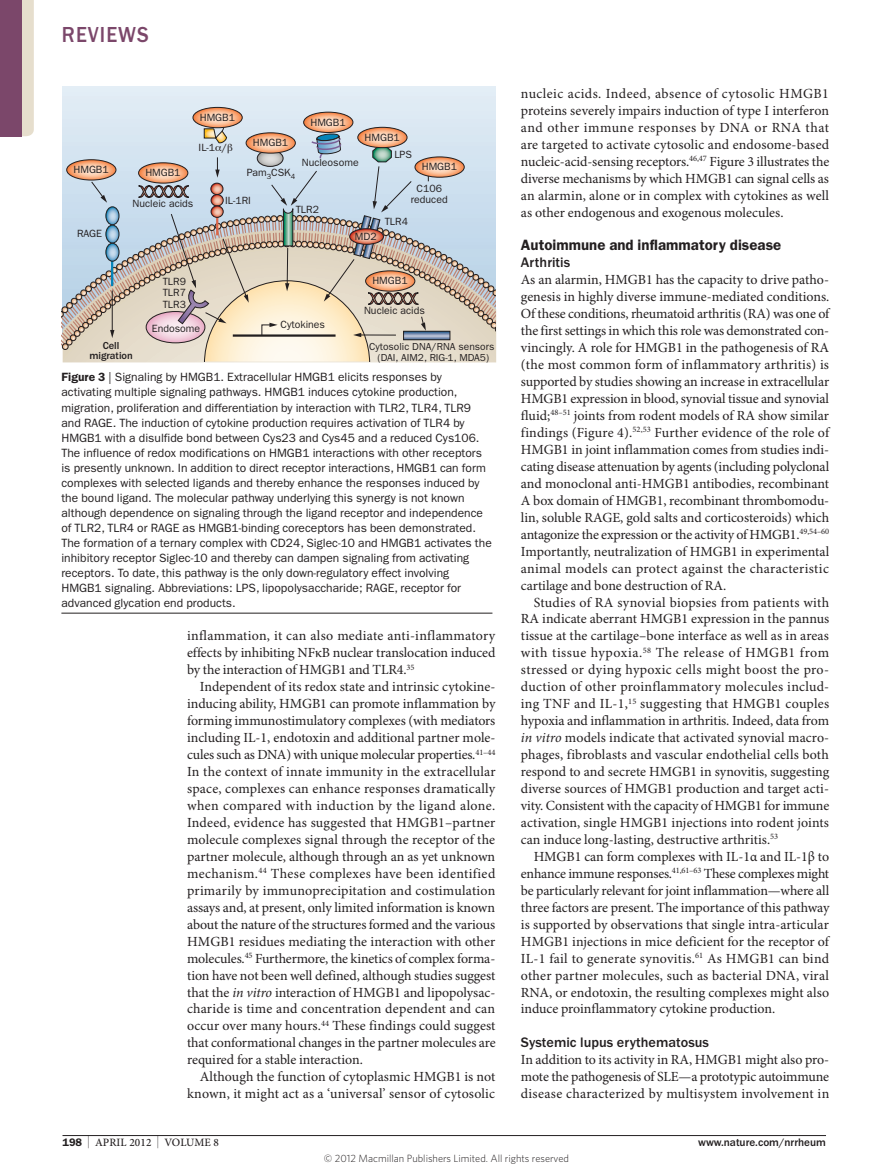
<style>
.page{position:relative;width:893px;height:1174px;background:#fff}
.page>*{position:absolute;margin:0;border:0;box-sizing:border-box;transform-origin:0 0}
.t1{font:500 22.5px "ITC Franklin Gothic Std";letter-spacing:.05em;color:#7b476a;scale:.9 1}
.Head_1{font:600 15px "ITC Franklin Gothic Std";color:#231f20}
.Head_2{font:500 14.25px "ITC Franklin Gothic Std";color:#231f20}
.Body_text{font:13.95px/17px "Minion Pro";letter-spacing:.005em;color:#231f20;text-align:justify}
.Body_first{font:13.95px/17px "Minion Pro";letter-spacing:.02em;color:#231f20;text-align:justify}
.Figure_caption{font:12px/15px "ITC Franklin Gothic Std";color:#231f20}
.t2{font:500 11.25px "ITC Franklin Gothic Std";color:#231f20}
.t3{font:500 11.25px "Minion Pro";letter-spacing:.01em;color:#231f20}
.t4{font:10.5px/11.7px "ITC Franklin Gothic Std";color:#231f20;text-align:center}
.t5{font:300 10.5px "Whitney";color:#231f20}
.t6{font:500 10.5px/10.5px "ITC Franklin Gothic Std";color:#231f20;text-align:center}
.t7{font:10.2px/10.5px "ITC Franklin Gothic Std";color:#231f20;text-align:center}
.s1{font-weight:600}
.s2{font-style:italic}
.s3{font-family:"ITC Franklin Gothic Std";font-weight:600;font-size:10.95px}
.s4{font-size:12.9px}
</style>
<div class="page">
<hr style="left:63px;top:1135px;width:763px;height:1px;background:#231f20">
<div style="left:63px;top:86px;width:432px;height:248px;background:#e1ebf4"></div>
<hr style="left:61px;top:613px;width:431px;height:1px;background:#231f20">
<div style="left:22px;top:0;width:12px;height:136px;background:#e6decd"></div>
<div style="left:0;top:0;width:22px;height:136px;background:#7b476a"></div>
<svg style="left:61px;top:107px;width:435px;height:254px"></svg>
<h1 class="t1" style="left:62px;top:22px;width:98px">REVIEWS</h1>
<p class="t4" style="left:200px;top:112px;width:37px">HMGB1</p>
<p class="t4" style="left:310px;top:116px;width:37px">HMGB1</p>
<p class="t4" style="left:73px;top:164px;width:37px">HMGB1</p>
<p class="t4" style="left:77px;top:228px;width:27px">RAGE</p>
<p class="t4" style="left:365px;top:131px;width:37px">HMGB1</p>
<p class="t4" style="left:253px;top:137px;width:37px">HMGB1</p>
<p class="t4" style="left:199px;top:142px;width:30px">IL-1 /</p>
<p class="t4" style="left:394px;top:149px;width:19px">LPS</p>
<p class="t4" style="left:302px;top:157px;width:58px">Nucleosome</p>
<p class="t4" style="left:422px;top:161px;width:37px">HMGB1</p>
<p class="t4" style="left:247px;top:167px;width:50px">Pam<sub>3</sub>CSK<sub>4</sub></p>
<p class="t4" style="left:145px;top:167px;width:37px">HMGB1</p>
<p class="t4" style="left:133px;top:198px;width:62px">Nucleic acids</p>
<p class="t4" style="left:411px;top:184px;width:38px;line-height:10.5px">C106 reduced</p>
<p class="t4" style="left:225px;top:195px;width:27px">IL-1RI</p>
<p class="t4" style="left:296px;top:204px;width:25px">TLR2</p>
<p class="t4" style="left:163px;top:275px;width:25px;text-align:justify">TLR9<br>TLR7<br>TLR3</p>
<p class="t4" style="left:152px;top:322px;width:50px">Endosome</p>
<p class="t4" style="left:280px;top:319px;width:46px">Cytokines</p>
<p class="t4" style="left:355px;top:231px;width:23px">MD2</p>
<p class="t4" style="left:385px;top:216px;width:25px">TLR4</p>
<p class="t4" style="left:372px;top:275px;width:37px">HMGB1</p>
<p class="t4" style="left:364px;top:305px;width:62px">Nucleic acids</p>
<p class="t6" style="left:89px;top:340px;width:45px">Cell migration</p>
<p class="t7" style="left:369px;top:341px;width:127px">Cytosolic DNA/RNA sensors (DAI, AIM2, RIG-1, MDA5)</p>
<p class="Figure_caption" style="left:61px;top:370px;width:432px"><span class="s1">Figure 3</span> | Signaling by HMGB1. Extracellular HMGB1 elicits responses by activating multiple signaling pathways. HMGB1 induces cytokine production, migration, proliferation and differentiation by interaction with TLR2, TLR4, TLR9 and RAGE. The induction of cytokine production requires activation of TLR4 by HMGB1 with a disulfide bond between Cys23 and Cys45 and a reduced Cys106.<br>The influence of redox modifications on HMGB1 interactions with other receptors is presently unknown. In addition to direct receptor interactions, HMGB1 can form complexes with selected ligands and thereby enhance the responses induced by the bound ligand. The molecular pathway underlying this synergy is not known although dependence on signaling through the ligand receptor and independence of TLR2, TLR4 or RAGE as HMGB1-binding coreceptors has been demonstrated.<br>The formation of a ternary complex with CD24, Siglec‑10 and HMGB1 activates the inhibitory receptor Siglec‑10 and thereby can dampen signaling from activating receptors. To date, this pathway is the only down-regulatory effect involving HMGB1 signaling. Abbreviations: LPS, lipopolysaccharide; RAGE, receptor for advanced glycation end products.</p>
<p class="Body_text" style="left:187px;top:628px;width:310px">inflammation, it can also mediate anti-inflammatory effects by inhibiting NFκB nuclear translocation induced by the interaction of HMGB1 and TLR4.<sup>35</sup></p>
<p class="Body_text" style="left:187px;top:679px;width:310px;text-indent:13px">Independent of its redox state and intrinsic cytokine&shy;inducing ability, HMGB1 can promote inflammation by forming immunostimulatory complexes (with mediators including IL‑1, endotoxin and additional partner mole&shy;cules such as DNA) with unique molecular properties.<sup>41–44<br></sup>In the context of innate immunity in the extracellular space, complexes can enhance responses dramatically when compared with induction by the ligand alone.<br>Indeed, evidence has suggested that HMGB1–partner molecule complexes signal through the receptor of the partner molecule, although through an as yet unknown mechanism.<sup>44</sup> These complexes have been identified primarily by immunoprecipitation and costimulation assays and, at present, only limited information is known about the nature of the structures formed and the various HMGB1 residues mediating the interaction with other molecules.<sup>45</sup> Furthermore, the kinetics of complex forma&shy;tion have not been well defined, although studies suggest that the <span class="s2">in vitro</span> interaction of HMGB1 and lipopolysac&shy;charide is time and concentration dependent and can occur over many hours.<sup>44</sup> These findings could suggest that conformational changes in the partner molecules are required for a stable interaction.</p>
<p class="Body_text" style="left:187px;top:1069px;width:310px;text-align:right">Although the function of cytoplasmic HMGB1 is not known, it might act as a ‘universal’ sensor of cytosolic</p>
<p class="Body_text" style="left:521px;top:85px;width:310px">nucleic acids. Indeed, absence of cytosolic HMGB1 proteins severely impairs induction of type I interferon and other immune responses by DNA or RNA that are targeted to activate cytosolic and endosome-based nucleic-acid-sensing receptors.<sup>46,47</sup> Figure 3 illustrates the diverse mechanisms by which HMGB1 can signal cells as an alarmin, alone or in complex with cytokines as well as other endogenous and exogenous molecules.</p>
<p class="Head_1" style="left:521px;top:236px;width:262px">Autoimmune and inflammatory disease</p>
<p class="Head_2" style="left:521px;top:255px;width:51px">Arthritis</p>
<p class="Body_first" style="left:521px;top:272px;width:310px">As an alarmin, HMGB1 has the capacity to drive patho&shy;genesis in highly diverse immune-mediated conditions.<br>Of these conditions, rheumatoid arthritis (RA) was one of the first settings in which this role was demonstrated con&shy;vincingly. A role for HMGB1 in the pathogenesis of RA (the most common form of inflammatory arthritis) is supported by studies showing an increase in extracellular HMGB1 expression in blood, synovial tissue and synovial fluid;<sup>48–51</sup> joints from rodent models of RA show similar findings (Figure 4).<sup>52,53</sup> Further evidence of the role of HMGB1 in joint inflammation comes from studies indi&shy;cating disease attenuation by agents (including polyclonal and monoclonal anti-HMGB1 antibodies, recombinant A box domain of HMGB1, recombinant thrombomodu&shy;lin, soluble RAGE, gold salts and corticosteroids) which antagonize the expression or the activity of HMGB1.<sup>49,54–60<br></sup>Importantly, neutralization of HMGB1 in experimental animal models can protect against the characteristic cartilage and bone destruction of RA.</p>
<p class="Body_text" style="left:521px;top:594px;width:310px;text-align:left;text-indent:13px">Studies of RA synovial biopsies from patients with RA indicate aberrant HMGB1 expression in the pannus tissue at the cartilage–bone interface as well as in areas with tissue hypoxia.<sup>58</sup> The release of HMGB1 from stressed or dying hypoxic cells might boost the pro&shy;duction of other proinflammatory molecules includ&shy;ing TNF and IL‑1,<sup>15</sup> suggesting that HMGB1 couples hypoxia and inflammation in arthritis. Indeed, data from <span class="s2">in vitro</span> models indicate that activated synovial macro&shy;phages, fibroblasts and vascular endothelial cells both respond to and secrete HMGB1 in synovitis, suggesting diverse sources of HMGB1 production and target acti&shy;vity. Consistent with the capacity of HMGB1 for immune activation, single HMGB1 injections into rodent joints can induce long-lasting, destructive arthritis.<sup>53</sup></p>
<p class="Body_text" style="left:521px;top:848px;width:310px;text-indent:13px">HMGB1 can form complexes with IL‑1α and IL‑1β to enhance immune responses.<sup>41,61–63</sup> These complexes might be particularly relevant for joint inflammation—where all three factors are present. The importance of this pathway is supported by observations that single intra-articular HMGB1 injections in mice deficient for the receptor of IL‑1 fail to generate synovitis.<sup>61</sup> As HMGB1 can bind other partner molecules, such as bacterial DNA, viral RNA, or endotoxin, the resulting complexes might also induce proinflammatory cytokine production.</p>
<p class="Head_2" style="left:521px;top:1034px;width:190px">Systemic lupus erythematosus</p>
<p class="Body_first" style="left:521px;top:1052px;width:310px">In addition to its activity in RA, HMGB1 might also pro&shy;mote the pathogenesis of SLE—a prototypic autoimmune disease characterized by multisystem involvement in</p>
<p class="t3" style="left:63px;top:1136px;width:158px"><span class="s3">198</span> <span class="s4">|</span> APRIL 2012 <span class="s4">|</span> VOLUME 8</p>
<p class="t2" style="left:698px;top:1136px;width:129px">www.nature.com/nrrheum</p>
<p class="t5" style="left:324px;top:1151px;width:247px">© 2012 Macmillan Publishers Limited. All rights reserved</p>
</div>
